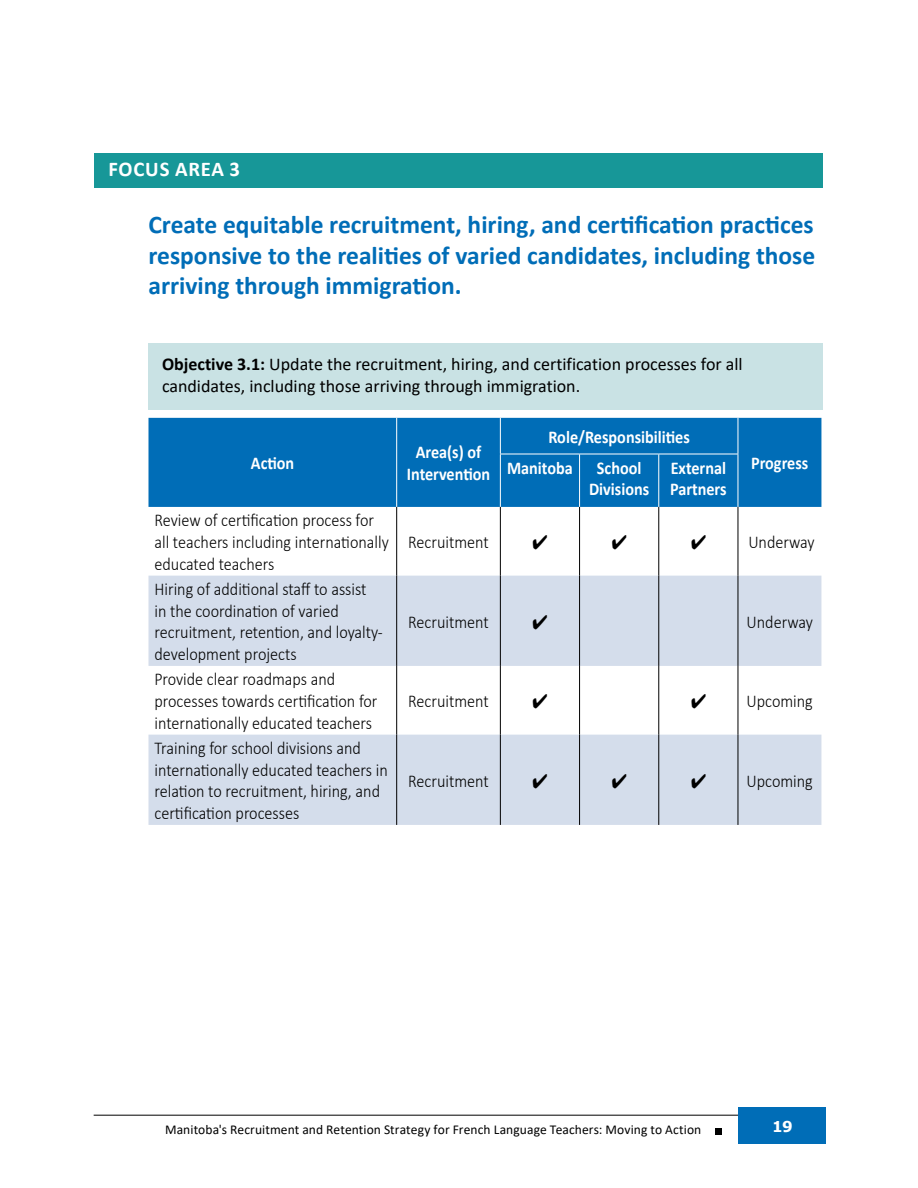
<style>
.page{position:relative;width:918px;height:1188px;background:#fff}
.page>*{position:absolute;margin:0;border:0;box-sizing:border-box;transform-origin:0 0}
.text__5{font:700 25.5px/30.6px "Calibri";color:#006db7;text-align:justify}
.Header_2{font:700 21px "Calibri";letter-spacing:.04em;color:#fff}
.Table_Text{font:300 18px/21.6px "Calibri";color:#000;scale:.9 1}
.Objectives{font:18px/21.6px "Calibri";color:#000}
.Table_Header{font:700 18px/21.6px "Calibri";color:#fff;text-align:center;scale:.9 1}
.Table_Text_Centre{font:300 18px "Calibri";color:#000;scale:.9 1}
.t1{font:700 15px "Verdana";color:#fff}
.t2{font:13.5px "Calibri";letter-spacing:.005em;color:#000}
.s1{font-weight:700}
</style>
<div class="page">
<hr style="left:94px;top:1115px;width:721px;height:1px;background:#000">
<div style="left:738px;top:1107px;width:88px;height:37px;background:#006db7"></div>
<div style="left:715px;top:1128px;width:7px;height:7px;background:#000"></div>
<div style="left:94px;top:153px;width:730px;height:35px;background:#179798"></div>
<div style="left:148px;top:343px;width:676px;height:67px;background:#c9e2e4"></div>
<div style="left:148px;top:418px;width:673px;height:89px;background:#006db7"></div>
<svg style="left:148px;top:576px;width:673px;height:249px;fill:#d4ddeb"></svg>
<hr style="left:396px;top:418px;width:1px;height:36px;background:#fff">
<hr style="left:396px;top:454px;width:1px;height:53px;background:#fff">
<hr style="left:500px;top:418px;width:1px;height:36px;background:#fff">
<hr style="left:738px;top:418px;width:1px;height:36px;background:#fff">
<hr style="left:500px;top:454px;width:80px;height:1px;background:#fff">
<hr style="left:500px;top:454px;width:1px;height:53px;background:#fff">
<hr style="left:580px;top:454px;width:79px;height:1px;background:#fff">
<hr style="left:579px;top:454px;width:1px;height:53px;background:#fff">
<hr style="left:659px;top:454px;width:79px;height:1px;background:#fff">
<hr style="left:658px;top:454px;width:1px;height:53px;background:#fff">
<hr style="left:738px;top:454px;width:1px;height:53px;background:#fff">
<hr style="left:396px;top:507px;width:1px;height:69px;background:#000">
<hr style="left:500px;top:507px;width:1px;height:69px;background:#000">
<hr style="left:579px;top:507px;width:1px;height:69px;background:#000">
<hr style="left:658px;top:507px;width:1px;height:69px;background:#000">
<hr style="left:738px;top:507px;width:1px;height:69px;background:#000">
<hr style="left:396px;top:576px;width:1px;height:90px;background:#000">
<hr style="left:500px;top:576px;width:1px;height:90px;background:#000">
<hr style="left:579px;top:576px;width:1px;height:90px;background:#000">
<hr style="left:658px;top:576px;width:1px;height:90px;background:#000">
<hr style="left:738px;top:576px;width:1px;height:90px;background:#000">
<hr style="left:396px;top:666px;width:1px;height:69px;background:#000">
<hr style="left:500px;top:666px;width:1px;height:69px;background:#000">
<hr style="left:579px;top:666px;width:1px;height:69px;background:#000">
<hr style="left:658px;top:666px;width:1px;height:69px;background:#000">
<hr style="left:738px;top:666px;width:1px;height:69px;background:#000">
<hr style="left:396px;top:735px;width:1px;height:90px;background:#000">
<hr style="left:500px;top:735px;width:1px;height:90px;background:#000">
<hr style="left:579px;top:735px;width:1px;height:90px;background:#000">
<hr style="left:658px;top:735px;width:1px;height:90px;background:#000">
<hr style="left:738px;top:735px;width:1px;height:90px;background:#000">
<svg style="left:533px;top:615px;width:14px;height:14px"></svg>
<svg style="left:533px;top:694px;width:14px;height:15px"></svg>
<svg style="left:692px;top:694px;width:14px;height:15px"></svg>
<svg style="left:533px;top:774px;width:14px;height:14px"></svg>
<svg style="left:612px;top:774px;width:14px;height:14px"></svg>
<svg style="left:692px;top:774px;width:14px;height:14px"></svg>
<h3 class="Header_2" style="left:108px;top:154px;width:133px">FOCUS AREA 3</h3>
<p class="text__5" style="left:148px;top:209px;width:668px">Create equitable recruitment, hiring, and certification practices responsive to the realities of varied candidates, including those arriving through immigration.</p>
<p class="Objectives" style="left:162px;top:353px;width:582px"><span class="s1">Objective 3.1:</span> Update the recruitment, hiring, and certification processes for all candidates, including those arriving through immigration.</p>
<h4 class="Table_Header" style="left:251px;top:452px;width:50px">Action</h4>
<h4 class="Table_Header" style="left:407px;top:441px;width:94px">Area(s) of<br>Intervention</h4>
<h4 class="Table_Header" style="left:548px;top:426px;width:159px">Role/Responsibilities</h4>
<h4 class="Table_Header" style="left:507px;top:456px;width:75px">Manitoba</h4>
<h4 class="Table_Header" style="left:751px;top:452px;width:65px">Progress</h4>
<h4 class="Table_Header" style="left:589px;top:456px;width:68px">School<br>Divisions</h4>
<h4 class="Table_Header" style="left:670px;top:456px;width:64px;text-align:left">External<br>Partners</h4>
<p class="Table_Text" style="left:154px;top:509px;width:262px">Review of certification process for all teachers including internationally educated teachers</p>
<p class="Table_Text" style="left:154px;top:578px;width:255px">Hiring of additional staff to assist in the coordination of varied recruitment, retention, and loyalty&shy;development projects</p>
<p class="Table_Text" style="left:154px;top:668px;width:249px">Provide clear roadmaps and processes towards certification for internationally educated teachers</p>
<p class="Table_Text" style="left:154px;top:737px;width:261px">Training for school divisions and internationally educated teachers in relation to recruitment, hiring, and certification processes</p>
<p class="Table_Text_Centre" style="left:408px;top:531px;width:91px">Recruitment</p>
<p class="Table_Text_Centre" style="left:748px;top:531px;width:75px">Underway</p>
<p class="Table_Text_Centre" style="left:408px;top:610px;width:91px">Recruitment</p>
<p class="Table_Text_Centre" style="left:747px;top:610px;width:75px">Underway</p>
<p class="Table_Text_Centre" style="left:408px;top:690px;width:91px">Recruitment</p>
<p class="Table_Text_Centre" style="left:747px;top:690px;width:75px">Upcoming</p>
<p class="Table_Text_Centre" style="left:408px;top:769px;width:91px">Recruitment</p>
<p class="Table_Text_Centre" style="left:747px;top:769px;width:75px">Upcoming</p>
<p class="t2" style="left:165px;top:1120px;width:538px">Manitoba's Recruitment and Retention Strategy for French Language Teachers: Moving to Action</p>
<p class="t1" style="left:772px;top:1116px;width:22px">19</p>
</div>
